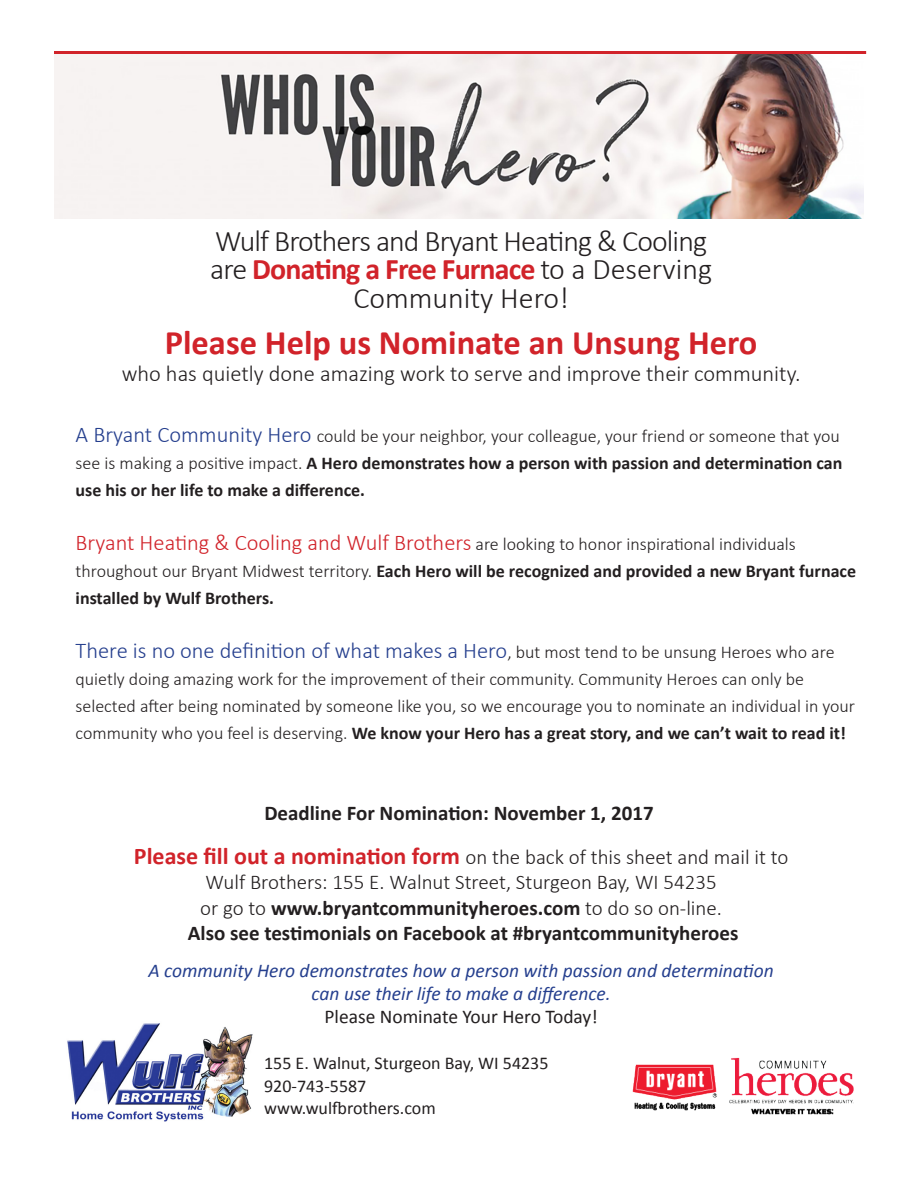
<style>
.page{position:relative;width:918px;height:1188px;background:#fff}
.page>*{position:absolute;margin:0;border:0;box-sizing:border-box;transform-origin:0 0}
.t1{font:700 34.5px "Calibri";color:#d1232a}
.t2{font:300 30px/28.5px "Calibri";letter-spacing:-.03em;color:#231f20;text-align:center}
.t3{font:300 22.5px "Calibri";color:#253f8e}
.t4{font:300 22.5px "Calibri";color:#231f20}
.t5{font:700 21px "Calibri";color:#231f20}
.t6{font:300 21px/25.2px "Calibri";color:#231f20;text-align:center}
.t7{font:italic 19.5px/23.4px "Calibri";color:#253f8e;text-align:center}
.t8{font:19.5px "Calibri";color:#231f20}
.t9{font:300 18px/27px "Calibri";color:#231f20}
.t10{font:700 18px/27px "Calibri";color:#231f20}
.t11{font:18px/22.5px "Calibri";color:#231f20}
.s1{font-weight:700;color:#d1232a}
.s2{font-weight:300;font-size:22.5px;color:#253f8e}
.s3{font-weight:300}
.s4{font-size:22.5px;color:#d1232a}
.s5{font-weight:700}
.s6{font-size:18px;color:#231f20}
.s7{font-weight:700;font-size:24px;color:#d1232a}
</style>
<div class="page">
<img style="left:54px;top:54px;width:810px;height:164px">
<img style="left:67px;top:1023px;width:186px;height:98px">
<hr style="left:54px;top:51px;width:812px;height:3px;background:#d1232a">
<img style="left:632px;top:1057px;width:222px;height:58px">
<p class="t2" style="left:210px;top:225px;width:503px">Wulf Brothers and Bryant Heating &amp; Cooling are <span class="s1">Donating a Free Furnace</span> to a Deserving<br>Community Hero!</p>
<p class="t1" style="left:165px;top:321px;width:594px">Please Help us Nominate an Unsung Hero</p>
<p class="t4" style="left:122px;top:360px;width:680px">who has quietly done amazing work to serve and improve their community.</p>
<p class="t10" style="left:76px;top:422px;width:768px"><span class="s2">A Bryant Community Hero</span> <span class="s3">could be your neighbor, your colleague, your friend or someone that you see is making a positive impact.</span> A Hero demonstrates how a person with passion and determination can use his or her life to make a difference.</p>
<p class="t9" style="left:76px;top:530px;width:782px"><span class="s4">Bryant Heating &amp; Cooling and Wulf Brothers</span> are looking to honor inspirational individuals throughout our Bryant Midwest territory. <span class="s5">Each Hero will be recognized and provided a new Bryant furnace installed by Wulf Brothers.</span></p>
<p class="t3" style="left:76px;top:636px;width:761px">There is no one definition of what makes a Hero<span class="s6">, but most tend to be unsung Heroes who are</span></p>
<p class="t9" style="left:76px;top:665px;width:781px">quietly doing amazing work for the improvement of their community. Community Heroes can only be selected after being nominated by someone like you, so we encourage you to nominate an individual in your community who you feel is deserving. <span class="s5">We know your Hero has a great story, and we can’t wait to read it!</span></p>
<p class="t5" style="left:264px;top:799px;width:391px">Deadline For Nomination: November 1, 2017</p>
<p class="t6" style="left:134px;top:844px;width:656px"><span class="s7">Please fill out a nomination form</span> on the back of this sheet and mail it to<br>Wulf Brothers: 155 E. Walnut Street, Sturgeon Bay, WI 54235</p>
<p class="t5" style="left:200px;top:894px;width:523px"><span class="s3">or go to</span> www.bryantcommunityheroes.com <span class="s3">to do so on-line.</span></p>
<p class="t5" style="left:188px;top:919px;width:552px">Also see testimonials on Facebook at #bryantcommunityheroes</p>
<p class="t7" style="left:148px;top:958px;width:627px">A community Hero demonstrates how a person with passion and determination can use their life to make a difference.</p>
<p class="t8" style="left:324px;top:1005px;width:275px">Please Nominate Your Hero Today!</p>
<p class="t11" style="left:264px;top:1052px;width:286px">155 E. Walnut, Sturgeon Bay, WI 54235<br>920-743-5587<br>www.wulfbrothers.com</p>
</div>
